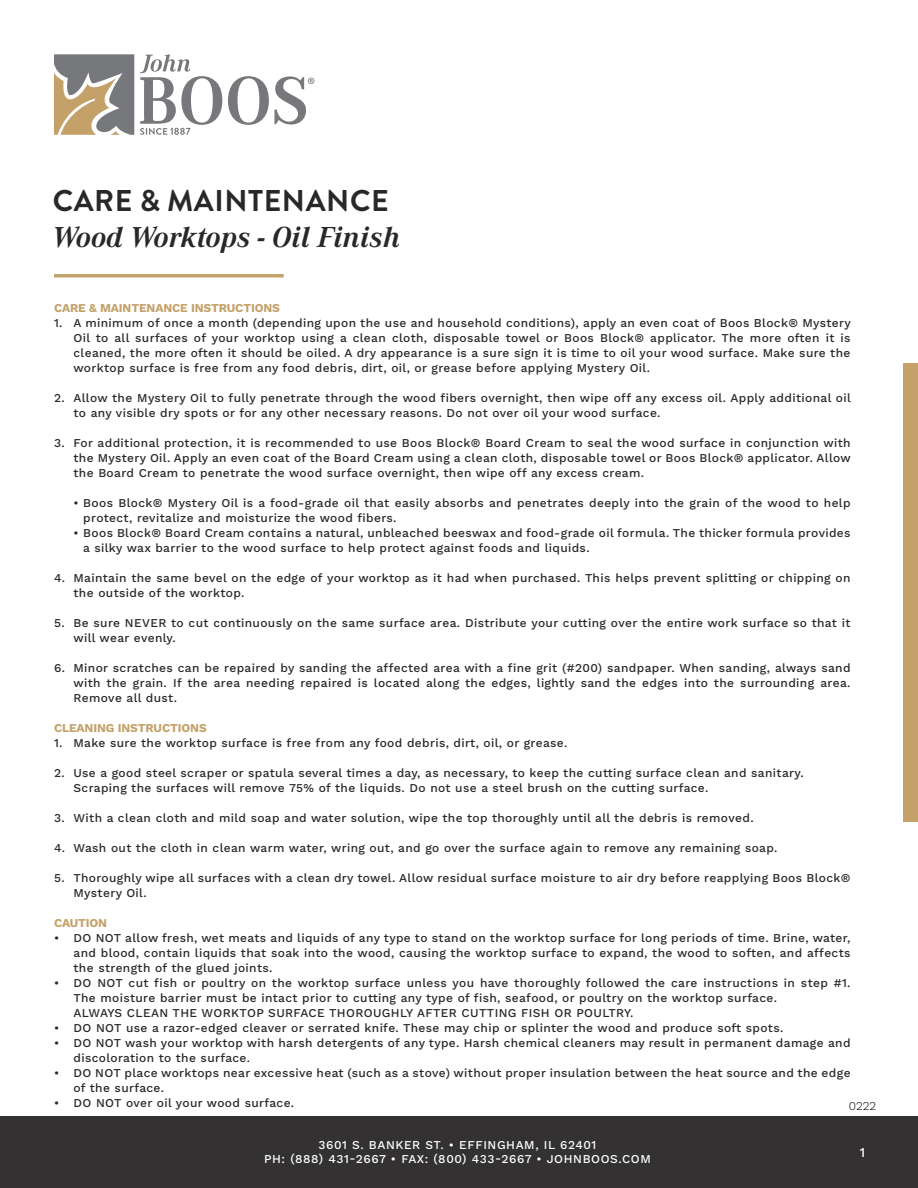
<style>
.page{position:relative;width:918px;height:1188px;background:#fff}
.page>*{position:absolute;margin:0;border:0;box-sizing:border-box;transform-origin:0 0}
.t1{font:italic 700 30px "Corporate A";color:#292829}
.t2{font:700 30px "Brandon Grotesque";letter-spacing:.02em;color:#292829}
.t3{font:500 13.5px "Work Sans";color:#fff}
.SPEC_SHEET_BULLET_PO{font:500 12px/15px "Work Sans";letter-spacing:.03em;color:#292829}
.t4{font:500 12px "Work Sans";letter-spacing:.05em;color:#fff}
.SPEC_SHEET_BULLET_PO-2{font:700 12px "Work Sans";letter-spacing:-.01em;color:#c4a169}
.t5{font:300 12px "Work Sans";color:#000}
</style>
<div class="page">
<div style="left:0;top:1116px;width:918px;height:72px;background:#333132"></div>
<div style="left:903px;top:363px;width:15px;height:459px;background:#c4a169"></div>
<svg style="left:54px;top:54px;width:80px;height:81px;background:#a49989"></svg>
<svg style="left:140px;top:54px;width:82px;height:81px"></svg>
<svg style="left:228px;top:76px;width:86px;height:49px"></svg>
<hr style="left:54px;top:274px;width:230px;height:3px;background:#c4a169">
<p class="t2" style="left:53px;top:180px;width:338px">CARE &amp; MAINTENANCE</p>
<p class="t1" style="left:52px;top:220px;width:349px">Wood Worktops - Oil Finish</p>
<p class="SPEC_SHEET_BULLET_PO-2" style="left:54px;top:299px;width:227px">CARE &amp; MAINTENANCE INSTRUCTIONS</p>
<p class="SPEC_SHEET_BULLET_PO" style="left:74px;top:315px;width:779px;text-align:justify;text-indent:-20px">1. A minimum of once a month (depending upon the use and household conditions), apply an even coat of Boos Block® Mystery Oil to all surfaces of your worktop using a clean cloth, disposable towel or Boos Block®️ applicator. The more often it is cleaned, the more often it should be oiled. A dry appearance is a sure sign it is time to oil your wood surface. Make sure the worktop surface is free from any food debris, dirt, oil, or grease before applying Mystery Oil.</p>
<p class="SPEC_SHEET_BULLET_PO" style="left:74px;top:390px;width:779px;text-indent:-20px">2. Allow the Mystery Oil to fully penetrate through the wood fibers overnight, then wipe off any excess oil. Apply additional oil to any visible dry spots or for any other necessary reasons. Do not over oil your wood surface.</p>
<p class="SPEC_SHEET_BULLET_PO" style="left:74px;top:435px;width:779px;text-align:justify;text-indent:-20px">3. For additional protection, it is recommended to use Boos Block® Board Cream to seal the wood surface in conjunction with the Mystery Oil. Apply an even coat of the Board Cream using a clean cloth, disposable towel or Boos Block® applicator. Allow the Board Cream to penetrate the wood surface overnight, then wipe off any excess cream.</p>
<p class="SPEC_SHEET_BULLET_PO" style="left:83px;top:495px;width:769px;text-indent:-10px">• Boos Block® Mystery Oil is a food-grade oil that easily absorbs and penetrates deeply into the grain of the wood to help protect, revitalize and moisturize the wood fibers.</p>
<p class="SPEC_SHEET_BULLET_PO" style="left:83px;top:525px;width:769px;text-indent:-10px">• Boos Block® Board Cream contains a natural, unbleached beeswax and food-grade oil formula. The thicker formula provides a silky wax barrier to the wood surface to help protect against foods and liquids.</p>
<p class="SPEC_SHEET_BULLET_PO" style="left:74px;top:570px;width:779px;text-indent:-20px">4. Maintain the same bevel on the edge of your worktop as it had when purchased. This helps prevent splitting or chipping on the outside of the worktop.</p>
<p class="SPEC_SHEET_BULLET_PO" style="left:74px;top:615px;width:779px;text-indent:-20px">5. Be sure NEVER to cut continuously on the same surface area. Distribute your cutting over the entire work surface so that it will wear evenly.</p>
<p class="SPEC_SHEET_BULLET_PO" style="left:74px;top:660px;width:779px;text-align:justify;text-indent:-20px">6. Minor scratches can be repaired by sanding the affected area with a fine grit (#200) sandpaper. When sanding, always sand with the grain. If the area needing repaired is located along the edges, lightly sand the edges into the surrounding area.<br>Remove all dust.</p>
<p class="SPEC_SHEET_BULLET_PO-2" style="left:54px;top:719px;width:154px">CLEANING INSTRUCTIONS</p>
<p class="SPEC_SHEET_BULLET_PO" style="left:54px;top:735px;width:515px">1. Make sure the worktop surface is free from any food debris, dirt, oil, or grease.</p>
<p class="SPEC_SHEET_BULLET_PO" style="left:54px;top:765px;width:751px">2. Use a good steel scraper or spatula several times a day, as necessary, to keep the cutting surface clean and sanitary.</p>
<p class="SPEC_SHEET_BULLET_PO" style="left:74px;top:780px;width:637px">Scraping the surfaces will remove 75% of the liquids. Do not use a steel brush on the cutting surface.</p>
<p class="SPEC_SHEET_BULLET_PO" style="left:54px;top:810px;width:701px">3. With a clean cloth and mild soap and water solution, wipe the top thoroughly until all the debris is removed.</p>
<p class="SPEC_SHEET_BULLET_PO" style="left:54px;top:840px;width:725px">4. Wash out the cloth in clean warm water, wring out, and go over the surface again to remove any remaining soap.</p>
<p class="SPEC_SHEET_BULLET_PO" style="left:74px;top:870px;width:779px;text-indent:-20px">5. Thoroughly wipe all surfaces with a clean dry towel. Allow residual surface moisture to air dry before reapplying Boos Block®<br>Mystery Oil.</p>
<p class="SPEC_SHEET_BULLET_PO-2" style="left:54px;top:914px;width:55px">CAUTION</p>
<p class="SPEC_SHEET_BULLET_PO" style="left:74px;top:930px;width:779px;text-align:justify;text-indent:-20px">• DO NOT allow fresh, wet meats and liquids of any type to stand on the worktop surface for long periods of time. Brine, water, and blood, contain liquids that soak into the wood, causing the worktop surface to expand, the wood to soften, and affects the strength of the glued joints.</p>
<p class="SPEC_SHEET_BULLET_PO" style="left:74px;top:975px;width:779px;text-indent:-20px">• DO NOT cut fish or poultry on the worktop surface unless you have thoroughly followed the care instructions in step #1.<br>The moisture barrier must be intact prior to cutting any type of fish, seafood, or poultry on the worktop surface.</p>
<p class="SPEC_SHEET_BULLET_PO" style="left:74px;top:1005px;width:561px">ALWAYS CLEAN THE WORKTOP SURFACE THOROUGHLY AFTER CUTTING FISH OR POULTRY.</p>
<p class="SPEC_SHEET_BULLET_PO" style="left:54px;top:1020px;width:731px">• DO NOT use a razor-edged cleaver or serrated knife. These may chip or splinter the wood and produce soft spots.</p>
<p class="SPEC_SHEET_BULLET_PO" style="left:74px;top:1035px;width:779px;text-indent:-20px">• DO NOT wash your worktop with harsh detergents of any type. Harsh chemical cleaners may result in permanent damage and discoloration to the surface.</p>
<p class="SPEC_SHEET_BULLET_PO" style="left:74px;top:1065px;width:779px;text-indent:-20px">• DO NOT place worktops near excessive heat (such as a stove) without proper insulation between the heat source and the edge of the surface.</p>
<p class="SPEC_SHEET_BULLET_PO" style="left:54px;top:1095px;width:242px">• DO NOT over oil your wood surface.</p>
<p class="t5" style="left:849px;top:1097px;width:29px">0222</p>
<p class="t4" style="left:318px;top:1136px;width:280px">3601 S. BANKER ST. • EFFINGHAM, IL 62401</p>
<p class="t4" style="left:264px;top:1150px;width:388px">PH: (888) 431-2667 • FAX: (800) 433-2667 • JOHNBOOS.COM</p>
<p class="t3" style="left:860px;top:1142px;width:7px">1</p>
</div>
